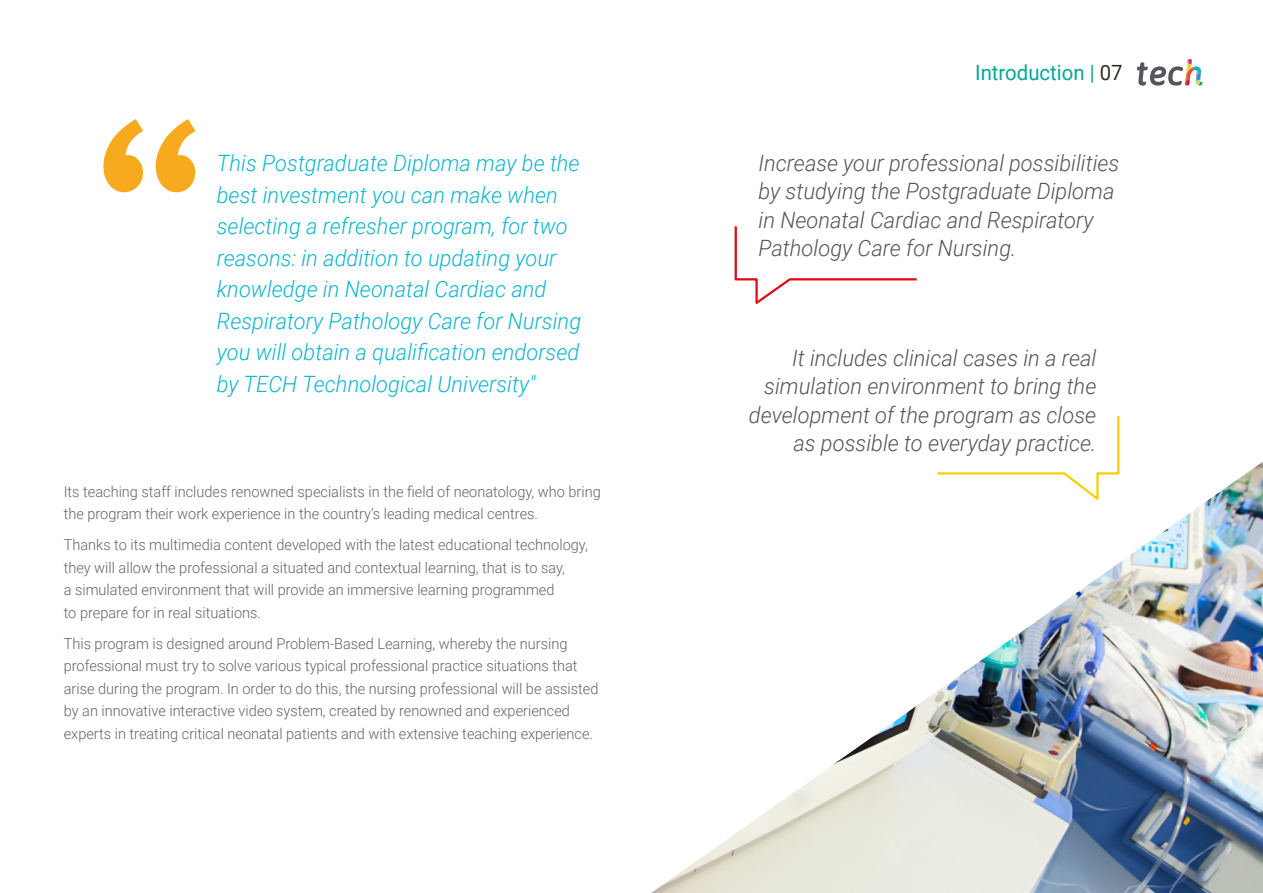
<style>
.page{position:relative;width:1263px;height:893px;background:#fff}
.page>*{position:absolute;margin:0;border:0;box-sizing:border-box;transform-origin:0 0}
.t1{font:italic 300 22.5px/31.5px "Roboto";color:#0fb6cf}
.t2{font:italic 300 22.5px/28.5px "Roboto";color:#52555b;text-align:right}
.t3{font:21px "Roboto";color:#00a996}
.t4{font:300 15px/22.5px "Roboto";color:#61646a}
.s1{color:#312e20}
</style>
<div class="page">
<svg style="left:103px;top:119px;width:93px;height:73px"></svg>
<svg style="left:1117px;top:416px;width:3px;height:45px"></svg>
<img style="left:651px;top:461px;width:612px;height:432px">
<svg style="left:734px;top:226px;width:183px;height:78px"></svg>
<svg style="left:1137px;top:59px;width:65px;height:27px"></svg>
<p class="t1" style="left:217px;top:147px;width:366px">This Postgraduate Diploma may be the best investment you can make when selecting a refresher program, for two reasons: in addition to updating your knowledge in Neonatal Cardiac and Respiratory Pathology Care for Nursing you will obtain a qualification endorsed by TECH Technological University"</p>
<p class="t4" style="left:64px;top:480px;width:538px">Its teaching staff includes renowned specialists in the field of neonatology, who bring the program their work experience in the country’s leading medical centres.</p>
<p class="t4" style="left:64px;top:533px;width:526px">Thanks to its multimedia content developed with the latest educational technology, they will allow the professional a situated and contextual learning, that is to say,<br>a simulated environment that will provide an immersive learning programmed<br>to prepare for in real situations.</p>
<p class="t4" style="left:64px;top:632px;width:536px">This program is designed around Problem-Based Learning, whereby the nursing professional must try to solve various typical professional practice situations that arise during the program. In order to do this, the nursing professional will be assisted by an innovative interactive video system, created by renowned and experienced experts in treating critical neonatal patients and with extensive teaching experience.</p>
<h2 class="t3" style="left:975px;top:57px;width:149px">Introduction | <span class="s1">07</span></h2>
<h1 class="t2" style="left:758px;top:148px;width:362px;text-align:left">Increase your professional possibilities by studying the Postgraduate Diploma in Neonatal Cardiac and Respiratory Pathology Care for Nursing.</h1>
<h1 class="t2" style="left:749px;top:342px;width:349px">It includes clinical cases in a real simulation environment to bring the development of the program as close as possible to everyday practice.</h1>
</div>
